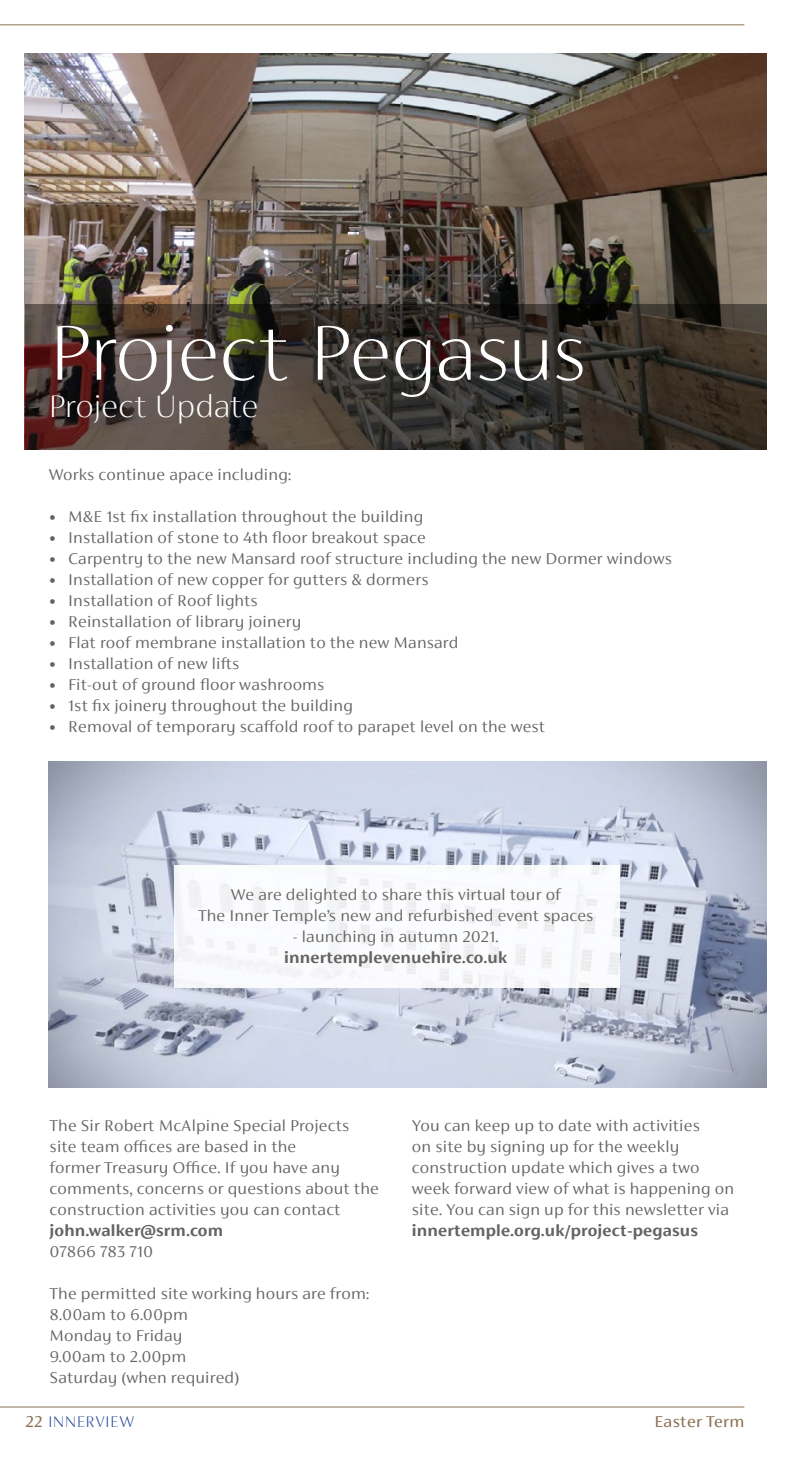
<style>
.page{position:relative;width:794px;height:1474px;background:#fff}
.page>*{position:absolute;margin:0;border:0;box-sizing:border-box;transform-origin:0 0}
.t1{font:100 87.5px "FS Siena";letter-spacing:-.015em;color:#fff}
.E_T_head_20_18{font:100 35px "FS Siena";letter-spacing:-.01em;color:#fff}
.Text_first_para_9_12{font:300 17.5px/21px "FS Siena";letter-spacing:.01em;color:#646363}
.Text_first_para_9_12-2{font:700 17.5px/21px "FS Siena";letter-spacing:.01em;color:#646363;text-align:center}
.t2{font:100 17.5px "FS Siena";letter-spacing:.02em;color:#164194}
.t3{font:17.5px "FS Siena";letter-spacing:.02em;color:#8b7153}
.s1{font-weight:300}
.s2{font-weight:700}
.s3{font-weight:400;color:#8b7153}
</style>
<div class="page">
<hr style="left:0;top:1406px;width:744px;height:1px;background:#8b7153">
<hr style="left:0;top:24px;width:744px;height:1px;background:#8b7153">
<img style="left:25px;top:53px;width:741px;height:251px">
<svg style="left:25px;top:304px;width:741px;height:145px;background:#3f352f"></svg>
<img style="left:48px;top:761px;width:718px;height:326px">
<div style="left:174px;top:865px;width:446px;height:122px;background:#fff"></div>
<p class="t1" style="left:48px;top:307px;width:540px">Project Pegasus</p>
<p class="E_T_head_20_18" style="left:48px;top:388px;width:211px">Project Update</p>
<p class="Text_first_para_9_12" style="left:48px;top:463px;width:244px">Works continue apace including:</p>
<p class="Text_first_para_9_12" style="left:48px;top:505px;width:376px">• M&amp;E 1st fix installation throughout the building</p>
<p class="Text_first_para_9_12" style="left:48px;top:526px;width:379px">• Installation of stone to 4th floor breakout space</p>
<p class="Text_first_para_9_12" style="left:48px;top:547px;width:625px">• Carpentry to the new Mansard roof structure including the new Dormer windows</p>
<p class="Text_first_para_9_12" style="left:48px;top:568px;width:382px">• Installation of new copper for gutters &amp; dormers</p>
<p class="Text_first_para_9_12" style="left:48px;top:589px;width:211px">• Installation of Roof lights</p>
<p class="Text_first_para_9_12" style="left:48px;top:610px;width:254px">• Reinstallation of library joinery</p>
<p class="Text_first_para_9_12" style="left:48px;top:631px;width:412px">• Flat roof membrane installation to the new Mansard</p>
<p class="Text_first_para_9_12" style="left:48px;top:652px;width:192px">• Installation of new lifts</p>
<p class="Text_first_para_9_12" style="left:48px;top:673px;width:278px">• Fit-out of ground floor washrooms</p>
<p class="Text_first_para_9_12" style="left:48px;top:694px;width:306px">• 1st fix joinery throughout the building</p>
<p class="Text_first_para_9_12" style="left:48px;top:715px;width:498px">• Removal of temporary scaffold roof to parapet level on the west</p>
<p class="Text_first_para_9_12" style="left:198px;top:883px;width:397px;text-align:center">We are delighted to share this virtual tour of<br>The Inner Temple’s new and refurbished event spaces</p>
<p class="Text_first_para_9_12-2" style="left:284px;top:925px;width:224px"><span class="s1">- launching in autumn 2021. </span>innertemplevenuehire.co.uk</p>
<p class="Text_first_para_9_12" style="left:50px;top:1114px;width:330px">The Sir Robert McAlpine Special Projects site team offices are based in the<br>former Treasury Office. If you have any comments, concerns or questions about the construction activities you can contact</p>
<p class="Text_first_para_9_12-2" style="left:50px;top:1219px;width:175px">john.walker@srm.com</p>
<p class="Text_first_para_9_12" style="left:50px;top:1240px;width:105px">07866 783 710</p>
<p class="Text_first_para_9_12" style="left:50px;top:1282px;width:321px">The permitted site working hours are from:</p>
<p class="Text_first_para_9_12" style="left:50px;top:1303px;width:140px">8.00am to 6.00pm</p>
<p class="Text_first_para_9_12" style="left:50px;top:1324px;width:134px">Monday to Friday</p>
<p class="Text_first_para_9_12" style="left:50px;top:1345px;width:138px">9.00am to 2.00pm</p>
<p class="Text_first_para_9_12" style="left:50px;top:1366px;width:191px">Saturday (when required)</p>
<p class="Text_first_para_9_12" style="left:412px;top:1114px;width:324px">You can keep up to date with activities<br>on site by signing up for the weekly construction update which gives a two week forward view of what is happening on site. You can sign up for this newsletter via <span class="s2">innertemple.org.uk/project-pegasus</span></p>
<p class="t2" style="left:25px;top:1412px;width:110px"><span class="s3">22</span> INNERVIEW</p>
<p class="t3" style="left:654px;top:1412px;width:91px">Easter Term</p>
</div>
